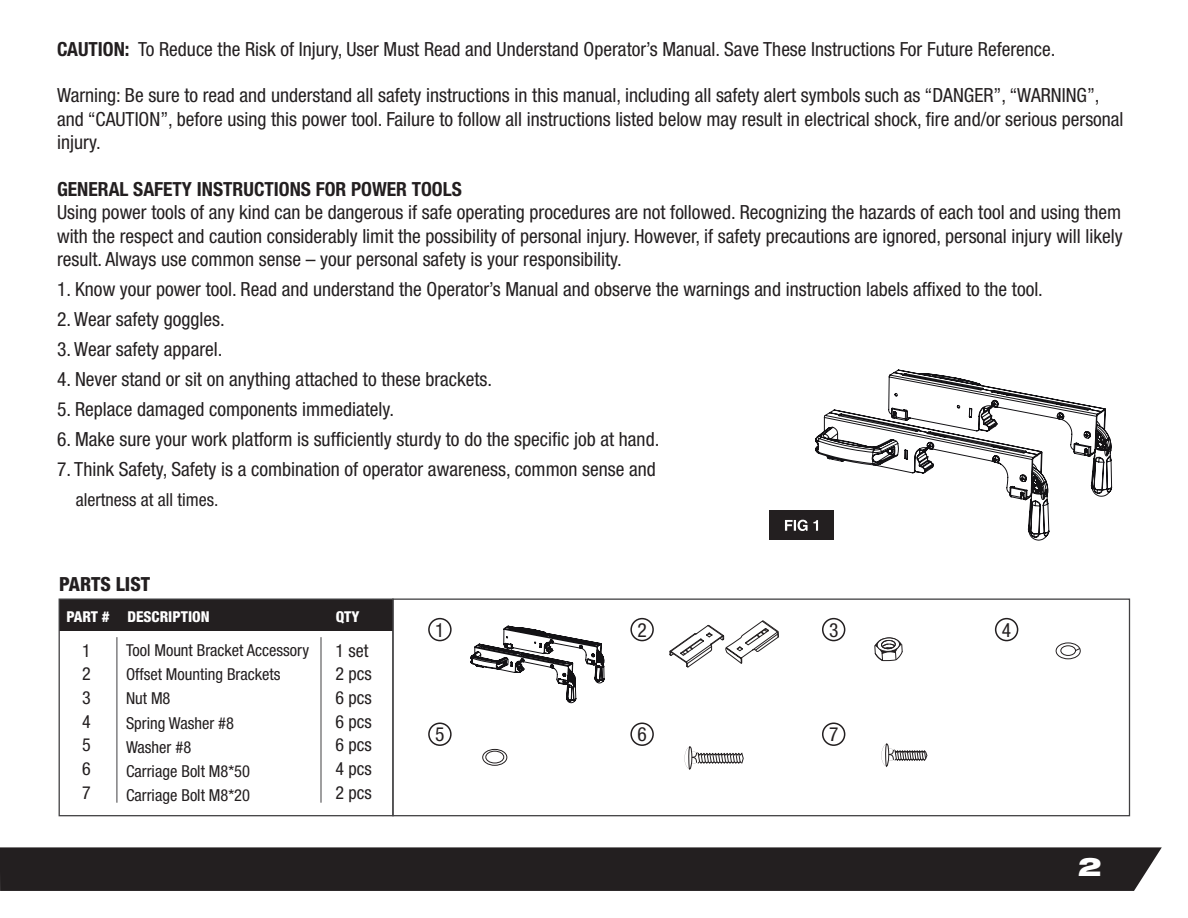
<style>
.page{position:relative;width:1188px;height:918px;background:#fff}
.page>*{position:absolute;margin:0;border:0;box-sizing:border-box;transform-origin:0 0}
.t1{font:900 expanded 25.5px "Helvetica Neue";color:#fff;scale:.95 1}
.t2{font:condensed 19.5px/23.4px "Helvetica Neue";color:#231f20}
.t3{font:700 condensed 19.5px "Helvetica Neue";color:#231f20}
.t4{font:800 condensed 19.5px "Helvetica Neue LT Std";color:#231f20}
.t5{font:condensed 19.5px "Helvetica Neue LT Std";color:#231f20}
.t6{font:condensed 18px/23.7px "Helvetica Neue LT Std";color:#231f20}
.t7{font:condensed 18px "Helvetica Neue";color:#231f20}
.t8{font:condensed 16.5px/24.3px "Helvetica Neue LT Std";color:#231f20}
.t9{font:800 condensed 15px "Helvetica Neue LT Std";color:#fff}
.s1{font-weight:700}
</style>
<div class="page">
<div style="left:0;top:847px;width:1162px;height:44px;background:#231f20"></div>
<div style="left:392px;top:599px;width:738px;height:217px;border:1px solid #414042"></div>
<div style="left:59px;top:599px;width:334px;height:31px;background:#231f20"></div>
<div style="left:59px;top:599px;width:335px;height:217px;border:1px solid #414042"></div>
<hr style="left:321px;top:637px;width:1px;height:166px;background:#414042">
<hr style="left:117px;top:637px;width:1px;height:166px;background:#414042">
<div style="left:995px;top:618px;width:23px;height:23px;border:2px solid #231f20;border-radius:50%"></div>
<div style="left:630px;top:618px;width:24px;height:23px;border:2px solid #231f20;border-radius:50%"></div>
<div style="left:428px;top:618px;width:24px;height:23px;border:2px solid #231f20;border-radius:50%"></div>
<div style="left:822px;top:618px;width:23px;height:23px;border:2px solid #231f20;border-radius:50%"></div>
<div style="left:630px;top:723px;width:24px;height:23px;border:2px solid #231f20;border-radius:50%"></div>
<div style="left:428px;top:723px;width:24px;height:23px;border:2px solid #231f20;border-radius:50%"></div>
<div style="left:822px;top:723px;width:23px;height:23px;border:2px solid #231f20;border-radius:50%"></div>
<div style="left:483px;top:749px;width:24px;height:17px;border:1px solid #231f20;border-radius:50%"></div>
<div style="left:486px;top:751px;width:18px;height:12px;border:1px solid #231f20;border-radius:50%"></div>
<svg style="left:684px;top:747px;width:59px;height:23px"></svg>
<div style="left:1056px;top:643px;width:24px;height:16px;border:1px solid #231f20;border-radius:50%"></div>
<div style="left:1061px;top:646px;width:15px;height:10px;border:1px solid #231f20;border-radius:50%"></div>
<svg style="left:1075px;top:648px;width:5px;height:3px"></svg>
<svg style="left:874px;top:637px;width:29px;height:24px"></svg>
<svg style="left:470px;top:626px;width:135px;height:77px"></svg>
<svg style="left:670px;top:620px;width:109px;height:48px"></svg>
<svg style="left:881px;top:744px;width:46px;height:23px"></svg>
<div style="left:769px;top:511px;width:65px;height:29px;background:#231f20"></div>
<svg style="left:785px;top:370px;width:327px;height:171px"></svg>
<p class="t2" style="left:57px;top:37px;width:1000px"><span class="s1">CAUTION:</span> To Reduce the Risk of Injury, User Must Read and Understand Operator’s Manual. Save These Instructions For Future Reference.</p>
<p class="t2" style="left:57px;top:84px;width:1068px">Warning: Be sure to read and understand all safety instructions in this manual, including all safety alert symbols such as “DANGER”, “WARNING”, and “CAUTION”, before using this power tool. Failure to follow all instructions listed below may result in electrical shock, fire and/or serious personal injury.</p>
<p class="t3" style="left:57px;top:177px;width:406px">GENERAL SAFETY INSTRUCTIONS FOR POWER TOOLS</p>
<p class="t2" style="left:57px;top:201px;width:1067px;text-align:justify">Using power tools of any kind can be dangerous if safe operating procedures are not followed. Recognizing the hazards of each tool and using them with the respect and caution considerably limit the possibility of personal injury. However, if safety precautions are ignored, personal injury will likely result. Always use common sense – your personal safety is your responsibility.</p>
<p class="t2" style="left:57px;top:277px;width:987px">1. Know your power tool. Read and understand the Operator’s Manual and observe the warnings and instruction labels affixed to the tool.</p>
<p class="t2" style="left:57px;top:307px;width:169px">2. Wear safety goggles.</p>
<p class="t2" style="left:57px;top:337px;width:167px">3. Wear safety apparel.</p>
<p class="t2" style="left:57px;top:367px;width:437px">4. Never stand or sit on anything attached to these brackets.</p>
<p class="t2" style="left:57px;top:397px;width:339px">5. Replace damaged components immediately.</p>
<p class="t2" style="left:57px;top:427px;width:604px">6. Make sure your work platform is sufficiently sturdy to do the specific job at hand.</p>
<p class="t2" style="left:57px;top:457px;width:600px">7. Think Safety, Safety is a combination of operator awareness, common sense and</p>
<p class="t7" style="left:76px;top:489px;width:144px">alertness at all times.</p>
<p class="t4" style="left:59px;top:572px;width:92px">PARTS LIST</p>
<p class="t9" style="left:66px;top:608px;width:145px">PART # DESCRIPTION</p>
<p class="t9" style="left:336px;top:608px;width:25px">QTY</p>
<p class="t6" style="left:82px;top:638px;width:10px;text-align:justify">1<br>2<br>3<br>4<br>5<br>6<br>7</p>
<p class="t8" style="left:126px;top:638px;width:185px">Tool Mount Bracket Accessory<br>Offset Mounting Brackets<br>Nut M8<br>Spring Washer #8<br>Washer #8<br>Carriage Bolt M8*50<br>Carriage Bolt M8*20</p>
<p class="t6" style="left:335px;top:638px;width:38px">1 set<br>2 pcs<br>6 pcs<br>6 pcs<br>6 pcs<br>4 pcs<br>2 pcs</p>
<p class="t5" style="left:435px;top:619px;width:11px">1</p>
<p class="t5" style="left:637px;top:619px;width:11px">2</p>
<p class="t5" style="left:829px;top:619px;width:11px">3</p>
<p class="t5" style="left:1002px;top:619px;width:11px">4</p>
<p class="t5" style="left:435px;top:723px;width:11px">5</p>
<p class="t5" style="left:637px;top:723px;width:11px">6</p>
<p class="t5" style="left:829px;top:723px;width:11px">7</p>
<h1 class="t1" style="left:1078px;top:851px;width:26px">2</h1>
</div>
